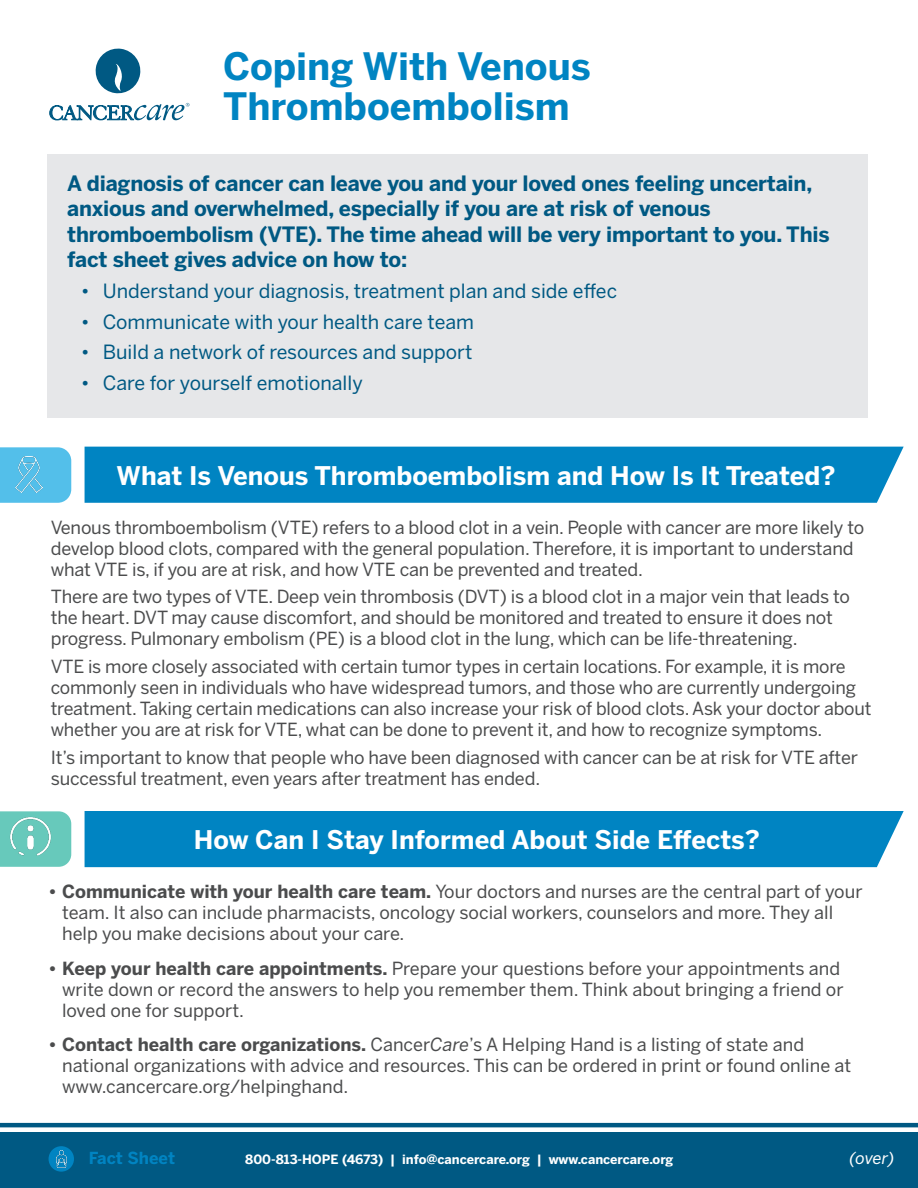
<style>
.page{position:relative;width:918px;height:1188px;background:#fff}
.page>*{position:absolute;margin:0;border:0;box-sizing:border-box;transform-origin:0 0}
.t1{font:700 37.5px/40.5px "Benton Sans";color:#0084c2}
.Main_Intro{font:700 25.5px "Benton Sans";color:#fff}
.Leadder{font:700 21px/25.5px "Benton Sans";letter-spacing:-.01em;color:#005983}
.t2{font:19.5px "Benton Sans";color:#005983}
.Leadder-2{font:18px/21px "Benton Sans";letter-spacing:-.01em;color:#4b4c4d}
.t3{font:700 16.5px "Benton Sans";color:#0084c2}
.Leadder-3{font:italic 16.5px "Benton Sans";color:#fff}
.t4{font:700 12.75px "Benton Sans";color:#fff}
.s1{font-weight:700}
.s2{font-style:italic}
</style>
<div class="page">
<div style="left:0;top:1132px;width:918px;height:56px;background:#005983"></div>
<hr style="left:0;top:1123px;width:918px;height:4px;background:#005983">
<div style="left:47px;top:154px;width:821px;height:264px;background:#e6e7e9"></div>
<svg style="left:95px;top:48px;width:46px;height:46px"></svg>
<svg style="left:50px;top:103px;width:139px;height:17px"></svg>
<div style="left:49px;top:1146px;width:25px;height:26px;background:#0084c2;border-radius:50%"></div>
<img style="left:56px;top:1150px;width:10px;height:17px">
<svg style="left:0;top:447px;width:71px;height:56px;background:#59c1ea"></svg>
<img style="left:16px;top:457px;width:26px;height:36px">
<div style="left:85px;top:447px;width:819px;height:56px;background:#0084c2"></div>
<svg style="left:0;top:811px;width:71px;height:56px;background:#6ecbbe"></svg>
<div style="left:85px;top:811px;width:819px;height:56px;background:#0084c2"></div>
<img style="left:9px;top:815px;width:43px;height:44px">
<p class="t1" style="left:223px;top:45px;width:369px">Coping With Venous<br>Thromboembolism</p>
<p class="Leadder" style="left:67px;top:170px;width:764px">A diagnosis of cancer can leave you and your loved ones feeling uncertain, anxious and overwhelmed, especially if you are at risk of venous thromboembolism (VTE). The time ahead will be very important to you. This fact sheet gives advice on how to:</p>
<p class="t2" style="left:81px;top:279px;width:538px">• Understand your diagnosis, treatment plan and side effec</p>
<p class="t2" style="left:81px;top:310px;width:395px">• Communicate with your health care team</p>
<p class="t2" style="left:81px;top:341px;width:393px">• Build a network of resources and support</p>
<p class="t2" style="left:81px;top:372px;width:283px">• Care for yourself emotionally</p>
<p class="Main_Intro" style="left:117px;top:460px;width:721px">What Is Venous Thromboembolism and How Is It Treated?</p>
<p class="Leadder-2" style="left:51px;top:516px;width:815px">Venous thromboembolism (VTE) refers to a blood clot in a vein. People with cancer are more likely to develop blood clots, compared with the general population. Therefore, it is important to understand what VTE is, if you are at risk, and how VTE can be prevented and treated.</p>
<p class="Leadder-2" style="left:51px;top:586px;width:801px">There are two types of VTE. Deep vein thrombosis (DVT) is a blood clot in a major vein that leads to the heart. DVT may cause discomfort, and should be monitored and treated to ensure it does not progress. Pulmonary embolism (PE) is a blood clot in the lung, which can be life-threatening.</p>
<p class="Leadder-2" style="left:51px;top:656px;width:822px">VTE is more closely associated with certain tumor types in certain locations. For example, it is more commonly seen in individuals who have widespread tumors, and those who are currently undergoing treatment. Taking certain medications can also increase your risk of blood clots. Ask your doctor about whether you are at risk for VTE, what can be done to prevent it, and how to recognize symptoms.</p>
<p class="Leadder-2" style="left:51px;top:747px;width:809px">It’s important to know that people who have been diagnosed with cancer can be at risk for VTE after successful treatment, even years after treatment has ended.</p>
<p class="Main_Intro" style="left:194px;top:824px;width:568px">How Can I Stay Informed About Side Effects?</p>
<p class="Leadder-2" style="left:62px;top:881px;width:802px;text-indent:-14px"><span class="s1">• Communicate with your health care team.</span> Your doctors and nurses are the central part of your team. It also can include pharmacists, oncology social workers, counselors and more. They all help you make decisions about your care.</p>
<p class="Leadder-2" style="left:62px;top:958px;width:783px;text-indent:-14px"><span class="s1">• Keep your health care appointments.</span> Prepare your questions before your appointments and write down or record the answers to help you remember them. Think about bringing a friend or loved one for support.</p>
<p class="Leadder-2" style="left:62px;top:1034px;width:791px;text-indent:-14px"><span class="s1">• Contact health care organizations.</span> Cancer<span class="s2">Care</span>’s A Helping Hand is a listing of state and national organizations with advice and resources. This can be ordered in print or found online at www.cancercare.org/helpinghand.</p>
<p class="t3" style="left:89px;top:1149px;width:88px">Fact Sheet</p>
<p class="t4" style="left:245px;top:1151px;width:430px">800-813-HOPE (4673) | info@cancercare.org | www.cancercare.org</p>
<p class="Leadder-3" style="left:849px;top:1149px;width:47px">(over)</p>
</div>
